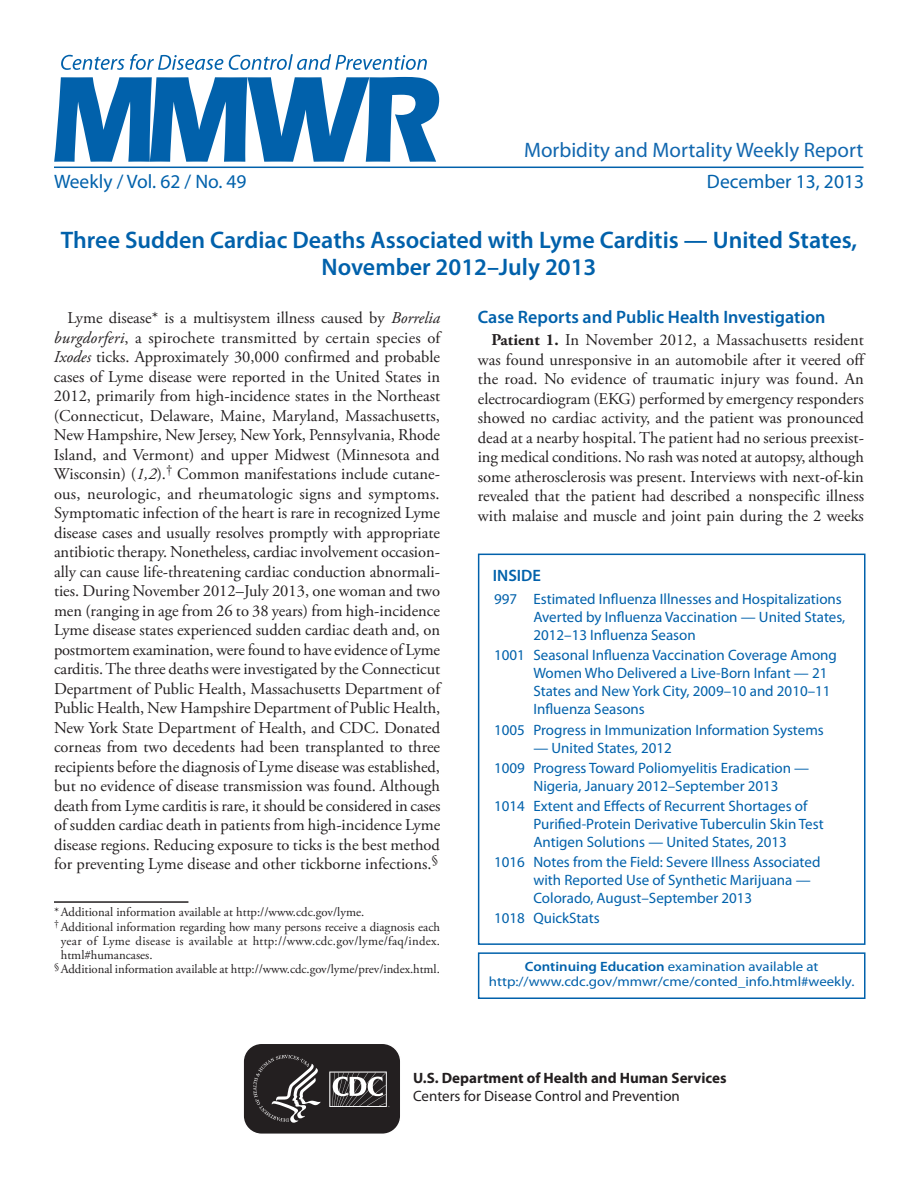
<style>
.page{position:relative;width:918px;height:1188px;background:#fff}
.page>*{position:absolute;margin:0;border:0;box-sizing:border-box;transform-origin:0 0}
.headline{font:600 24px/27px "Myriad Pro";color:#0161ab;text-align:center}
.t1{font:21px "Myriad Pro";color:#1167af}
.cover_date_vol{font:19.5px "Myriad Pro";color:#0161ab}
.headline2{font:600 18px "Myriad Pro";color:#0161ab}
.body_copy{font:16.5px/19.5px "Adobe Garamond Pro";color:#231f20;text-align:justify}
.inside{font:600 16.5px "Myriad Pro";color:#0161ab}
.toc_headline_1000{font:15px/18px "Myriad Pro";color:#0161ab}
.t2{font:700 15px/18px "Myriad Pro";color:#231f20}
.ce_callout_box{font:13.5px/15px "Myriad Pro";color:#0161ab;text-align:center;scale:1.1 1}
.footnote_no_rule_tex{font:12.75px/14.2px "Adobe Garamond Pro";letter-spacing:-.005em;color:#231f20;text-align:justify}
.footnote_w_rule_text{font:12.75px "Adobe Garamond Pro";color:#231f20}
.s1{font-style:italic}
.s2{font-weight:700}
.s3{font-weight:600}
.s4{font-weight:400}
</style>
<div class="page">
<div style="left:478px;top:554px;width:388px;height:391px;border:2px solid #0161ab"></div>
<div style="left:478px;top:952px;width:388px;height:47px;border:2px solid #0161ab"></div>
<svg style="left:243px;top:1045px;width:157px;height:89px"></svg>
<hr style="left:54px;top:167px;width:810px;height:1px;background:#0161ab">
<svg style="left:54px;top:77px;width:385px;height:85px"></svg>
<svg style="left:61px;top:54px;width:366px;height:16px"></svg>
<hr style="left:54px;top:901px;width:134px;height:2px;background:#231f20">
<p class="t1" style="left:524px;top:137px;width:341px">Morbidity and Mortality Weekly Report</p>
<p class="cover_date_vol" style="left:54px;top:169px;width:194px">Weekly / Vol. 62 / No. 49</p>
<p class="cover_date_vol" style="left:707px;top:169px;width:159px">December 13, 2013</p>
<p class="headline" style="left:61px;top:225px;width:798px">Three Sudden Cardiac Deaths Associated with Lyme Carditis — United States,<br>November 2012–July 2013</p>
<p class="body_copy" style="left:54px;top:309px;width:388px;text-indent:14px">Lyme disease* is a multisystem illness caused by <span class="s1">Borrelia burgdorferi</span>, a spirochete transmitted by certain species of <span class="s1">Ixodes</span> ticks. Approximately 30,000 confirmed and probable cases of Lyme disease were reported in the United States in 2012, primarily from high-incidence states in the Northeast (Connecticut, Delaware, Maine, Maryland, Massachusetts, New Hampshire, New Jersey, New York, Pennsylvania, Rhode Island, and Vermont) and upper Midwest (Minnesota and Wisconsin) (<span class="s1">1,2</span>).<sup>†</sup> Common manifestations include cutane&shy;ous, neurologic, and rheumatologic signs and symptoms.<br>Symptomatic infection of the heart is rare in recognized Lyme disease cases and usually resolves promptly with appropriate antibiotic therapy. Nonetheless, cardiac involvement occasion&shy;ally can cause life-threatening cardiac conduction abnormali&shy;ties. During November 2012–July 2013, one woman and two men (ranging in age from 26 to 38 years) from high-incidence Lyme disease states experienced sudden cardiac death and, on postmortem examination, were found to have evidence of Lyme carditis. The three deaths were investigated by the Connecticut Department of Public Health, Massachusetts Department of Public Health, New Hampshire Department of Public Health, New York State Department of Health, and CDC. Donated corneas from two decedents had been transplanted to three recipients before the diagnosis of Lyme disease was established, but no evidence of disease transmission was found. Although death from Lyme carditis is rare, it should be considered in cases of sudden cardiac death in patients from high-incidence Lyme disease regions. Reducing exposure to ticks is the best method for preventing Lyme disease and other tickborne infections.<sup>§</sup></p>
<p class="footnote_w_rule_text" style="left:54px;top:905px;width:312px">*Additional information available at http://www.cdc.gov/lyme.</p>
<p class="footnote_no_rule_tex" style="left:61px;top:920px;width:381px;text-indent:-7px"><sup>†</sup> Additional information regarding how many persons receive a diagnosis each year of Lyme disease is available at http://www.cdc.gov/lyme/faq/index. html#humancases.</p>
<p class="footnote_no_rule_tex" style="left:54px;top:963px;width:388px"><sup>§</sup> Additional information available at http://www.cdc.gov/lyme/prev/index.html.</p>
<p class="headline2" style="left:478px;top:306px;width:349px">Case Reports and Public Health Investigation</p>
<p class="body_copy" style="left:478px;top:331px;width:388px;text-indent:13px"><span class="s2">Patient 1.</span> In November 2012, a Massachusetts resident was found unresponsive in an automobile after it veered off the road. No evidence of traumatic injury was found. An electrocardiogram (EKG) performed by emergency responders showed no cardiac activity, and the patient was pronounced dead at a nearby hospital. The patient had no serious preexist&shy;ing medical conditions. No rash was noted at autopsy, although some atherosclerosis was present. Interviews with next-of-kin revealed that the patient had described a nonspecific illness with malaise and muscle and joint pain during the 2 weeks</p>
<p class="inside" style="left:493px;top:565px;width:50px">INSIDE</p>
<p class="toc_headline_1000" style="left:533px;top:590px;width:313px;text-indent:-39px">997 Estimated Influenza Illnesses and Hospitalizations<br>Averted by Influenza Vaccination — United States,<br>2012–13 Influenza Season</p>
<p class="toc_headline_1000" style="left:533px;top:646px;width:305px;text-indent:-39px">1001 Seasonal Influenza Vaccination Coverage Among Women Who Delivered a Live-Born Infant — 21<br>States and New York City, 2009–10 and 2010–11<br>Influenza Seasons</p>
<p class="toc_headline_1000" style="left:494px;top:720px;width:331px">1005 Progress in Immunization Information Systems</p>
<p class="toc_headline_1000" style="left:533px;top:738px;width:140px">— United States, 2012</p>
<p class="toc_headline_1000" style="left:494px;top:759px;width:317px;text-align:center">1009 Progress Toward Poliomyelitis Eradication —<br>Nigeria, January 2012–September 2013</p>
<p class="toc_headline_1000" style="left:533px;top:797px;width:292px;text-indent:-39px">1014 Extent and Effects of Recurrent Shortages of<br>Purified-Protein Derivative Tuberculin Skin Test<br>Antigen Solutions — United States, 2013</p>
<p class="toc_headline_1000" style="left:533px;top:853px;width:289px;text-indent:-39px">1016 Notes from the Field: Severe Illness Associated with Reported Use of Synthetic Marijuana —<br>Colorado, August–September 2013</p>
<p class="toc_headline_1000" style="left:494px;top:909px;width:107px">1018 QuickStats</p>
<p class="ce_callout_box" style="left:489px;top:959px;width:334px"><span class="s3">Continuing Education</span> examination available at http://www.cdc.gov/mmwr/cme/conted_info.html#weekly.</p>
<p class="t2" style="left:413px;top:1069px;width:315px">U.S. Department of Health and Human Services<br><span class="s4">Centers for Disease Control and Prevention</span></p>
</div>
